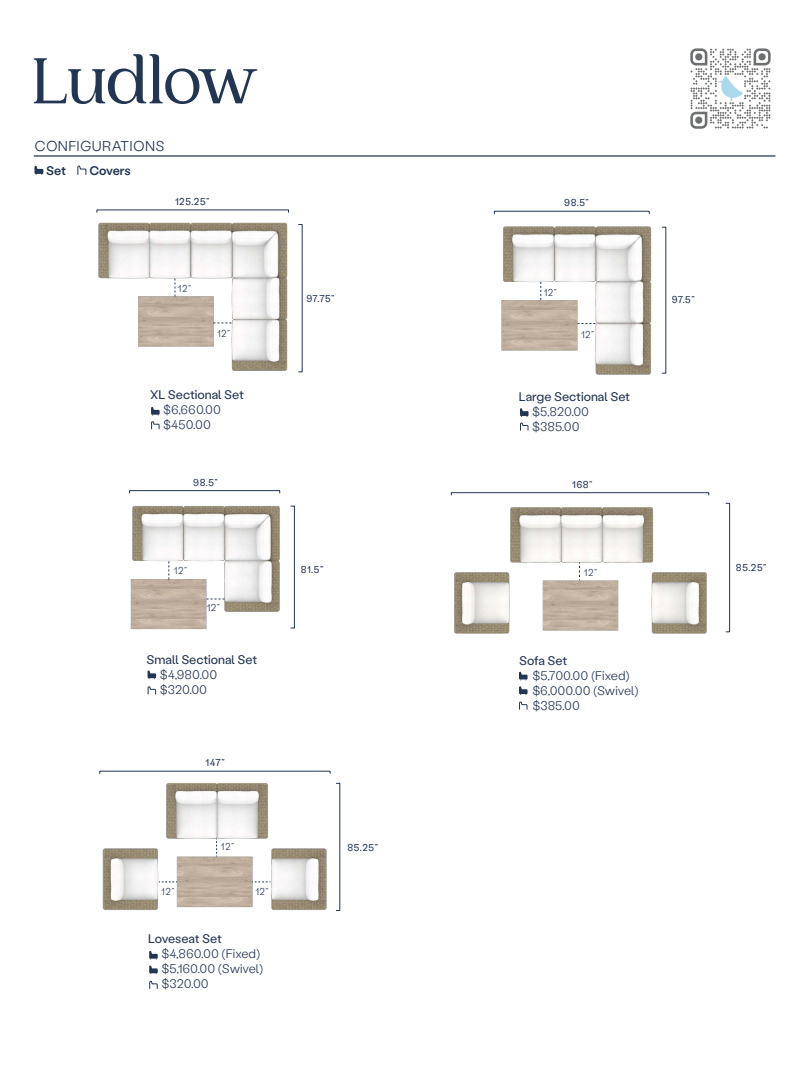
<style>
.page{position:relative;width:810px;height:1080px;background:#fff}
.page>*{position:absolute;margin:0;border:0;box-sizing:border-box;transform-origin:0 0}
.t1{font:68.38px "PP Woodland";letter-spacing:-.04em;color:#223552}
.t2{font:300 14.25px "Labil Grotesk";letter-spacing:.02em;color:#223552}
.t3{font:300 12.5px/15px "Labil Grotesk";color:#223552}
.t4{font:12.5px "Labil Grotesk";letter-spacing:-.005em;color:#223552}
.t5{font:500 12.5px "Labil Grotesk";letter-spacing:-.015em;color:#223552}
.t6{font:10px "Labil Grotesk";letter-spacing:.06em;color:#223653}
.t7{font:300 10px "Labil Grotesk";letter-spacing:.06em;color:#223653}
</style>
<div class="page">
<img style="left:98px;top:222px;width:190px;height:149px">
<img style="left:501px;top:226px;width:151px;height:149px">
<img style="left:102px;top:783px;width:225px;height:127px">
<img style="left:129px;top:493px;width:152px;height:137px">
<img style="left:450px;top:495px;width:281px;height:139px">
<svg style="left:690px;top:48px;width:81px;height:81px"></svg>
<div style="left:695px;top:53px;width:7px;height:7px;background:#6d6f71;border-radius:50%"></div>
<div style="left:758px;top:53px;width:8px;height:7px;background:#6d6f71;border-radius:50%"></div>
<div style="left:695px;top:117px;width:7px;height:7px;background:#6d6f71;border-radius:50%"></div>
<img style="left:717px;top:75px;width:27px;height:27px">
<svg style="left:35px;top:166px;width:8px;height:9px"></svg>
<svg style="left:77px;top:166px;width:10px;height:9px"></svg>
<hr style="left:34px;top:155px;width:741px;height:2px;background:#223552">
<svg style="left:149px;top:951px;width:9px;height:9px"></svg>
<svg style="left:149px;top:966px;width:9px;height:8px"></svg>
<svg style="left:149px;top:981px;width:9px;height:8px"></svg>
<svg style="left:216px;top:838px;width:1px;height:18px"></svg>
<svg style="left:252px;top:882px;width:18px;height:1px"></svg>
<svg style="left:159px;top:882px;width:18px;height:1px"></svg>
<svg style="left:148px;top:671px;width:8px;height:8px"></svg>
<svg style="left:147px;top:686px;width:9px;height:9px"></svg>
<svg style="left:207px;top:599px;width:19px;height:1px"></svg>
<svg style="left:169px;top:561px;width:1px;height:20px"></svg>
<div style="left:291px;top:506px;width:4px;height:122px;border:1px solid #223653"></div>
<div style="left:129px;top:490px;width:151px;height:3px;border:1px solid #223653"></div>
<svg style="left:519px;top:672px;width:9px;height:8px"></svg>
<svg style="left:519px;top:686px;width:9px;height:9px"></svg>
<svg style="left:519px;top:702px;width:9px;height:8px"></svg>
<div style="left:726px;top:503px;width:4px;height:129px;border:1px solid #223653"></div>
<div style="left:451px;top:492px;width:258px;height:3px;border:1px solid #223653"></div>
<svg style="left:579px;top:563px;width:1px;height:17px"></svg>
<svg style="left:520px;top:408px;width:9px;height:23px"></svg>
<svg style="left:577px;top:323px;width:20px;height:1px"></svg>
<svg style="left:541px;top:282px;width:1px;height:19px"></svg>
<div style="left:494px;top:211px;width:156px;height:3px;border:1px solid #223653"></div>
<svg style="left:151px;top:407px;width:9px;height:23px"></svg>
<svg style="left:213px;top:323px;width:20px;height:1px"></svg>
<svg style="left:175px;top:279px;width:1px;height:19px"></svg>
<h1 class="t1" style="left:31px;top:39px;width:228px">Ludlow</h1>
<p class="t2" style="left:34px;top:137px;width:132px">CONFIGURATIONS</p>
<p class="t5" style="left:46px;top:162px;width:21px">Set</p>
<p class="t5" style="left:89px;top:162px;width:43px">Covers</p>
<p class="t6" style="left:175px;top:195px;width:36px">125.25”</p>
<p class="t7" style="left:178px;top:282px;width:15px">12”</p>
<p class="t7" style="left:217px;top:327px;width:15px">12”</p>
<p class="t4" style="left:150px;top:386px;width:95px">XL Sectional Set</p>
<p class="t3" style="left:163px;top:402px;width:59px">$6,660.00 $450.00</p>
<p class="t6" style="left:193px;top:475px;width:26px">98.5”</p>
<p class="t6" style="left:306px;top:292px;width:30px">97.75”</p>
<p class="t7" style="left:174px;top:564px;width:15px">12”</p>
<p class="t7" style="left:207px;top:601px;width:15px">12”</p>
<p class="t4" style="left:147px;top:651px;width:112px">Small Sectional Set</p>
<p class="t3" style="left:160px;top:667px;width:59px">$4,980.00 $320.00</p>
<p class="t6" style="left:206px;top:756px;width:21px">147”</p>
<p class="t6" style="left:301px;top:563px;width:24px">81.5”</p>
<p class="t7" style="left:221px;top:840px;width:15px">12”</p>
<p class="t6" style="left:347px;top:840px;width:32px">85.25”</p>
<p class="t7" style="left:161px;top:884px;width:15px">12”</p>
<p class="t7" style="left:255px;top:884px;width:15px">12”</p>
<p class="t4" style="left:148px;top:930px;width:75px">Loveseat Set</p>
<p class="t3" style="left:161px;top:946px;width:104px">$4,860.00 (Fixed) $5,160.00 (Swivel) $320.00</p>
<p class="t6" style="left:564px;top:196px;width:26px">98.5”</p>
<p class="t7" style="left:544px;top:286px;width:15px">12”</p>
<p class="t7" style="left:581px;top:327px;width:15px">12”</p>
<p class="t4" style="left:519px;top:388px;width:113px">Large Sectional Set</p>
<p class="t3" style="left:532px;top:403px;width:59px">$5,820.00 $385.00</p>
<p class="t6" style="left:572px;top:477px;width:22px">168”</p>
<p class="t7" style="left:584px;top:566px;width:15px">12”</p>
<p class="t4" style="left:519px;top:652px;width:50px">Sofa Set</p>
<p class="t3" style="left:532px;top:667px;width:108px">$5,700.00 (Fixed) $6,000.00 (Swivel) $385.00</p>
<p class="t6" style="left:672px;top:293px;width:25px">97.5”</p>
<p class="t6" style="left:736px;top:561px;width:32px">85.25”</p>
</div>
